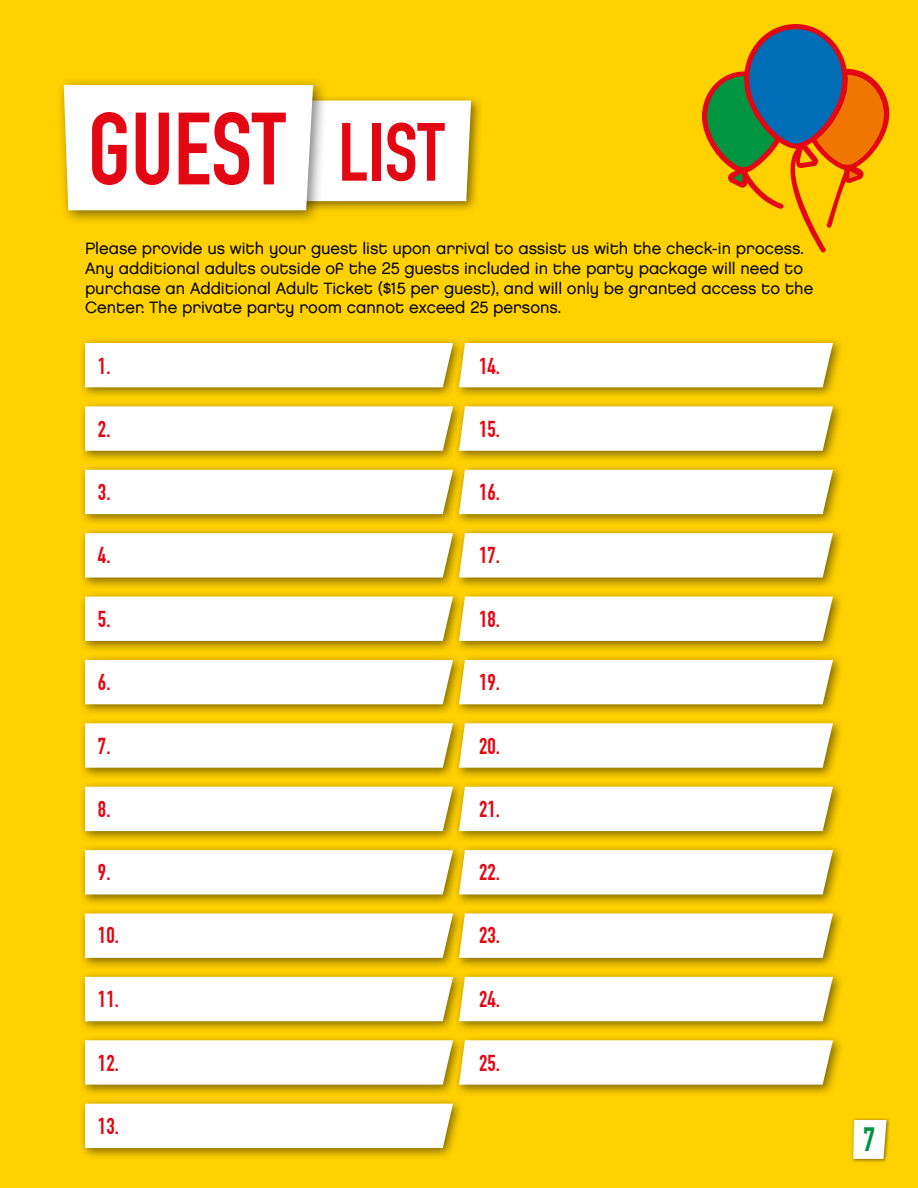
<style>
.page{position:relative;width:918px;height:1188px;background:#ffd100}
.page>*{position:absolute;margin:0;border:0;box-sizing:border-box;transform-origin:0 0}
.t1{font:700 100.8px "DIN Condensed";color:#e30613}
.t2{font:700 33px "DIN Condensed";color:#009641}
.t3{font:700 22.5px "DIN Condensed";color:#e30613}
.t4{font:16.5px/19.8px "Chalet London Nineteen Eighty";color:#000}
.s1{font-size:81px}
</style>
<div class="page">
<div style="left:292px;top:95px;width:191px;height:118px;background:#000;opacity:.5"></div>
<div style="left:79px;top:337px;width:386px;height:63px;background:#000;opacity:.5"></div>
<div style="left:85px;top:343px;width:368px;height:44px;background:#fff"></div>
<div style="left:454px;top:337px;width:391px;height:63px;background:#000;opacity:.5"></div>
<div style="left:459px;top:343px;width:374px;height:44px;background:#fff"></div>
<div style="left:79px;top:400px;width:386px;height:63px;background:#000;opacity:.5"></div>
<div style="left:85px;top:406px;width:368px;height:45px;background:#fff"></div>
<div style="left:454px;top:400px;width:391px;height:63px;background:#000;opacity:.5"></div>
<div style="left:459px;top:406px;width:374px;height:45px;background:#fff"></div>
<svg style="left:702px;top:24px;width:187px;height:228px"></svg>
<div style="left:79px;top:464px;width:386px;height:62px;background:#000;opacity:.5"></div>
<div style="left:85px;top:470px;width:368px;height:44px;background:#fff"></div>
<div style="left:454px;top:464px;width:391px;height:62px;background:#000;opacity:.5"></div>
<div style="left:459px;top:470px;width:374px;height:44px;background:#fff"></div>
<div style="left:79px;top:527px;width:386px;height:63px;background:#000;opacity:.5"></div>
<div style="left:85px;top:533px;width:368px;height:45px;background:#fff"></div>
<div style="left:454px;top:527px;width:391px;height:63px;background:#000;opacity:.5"></div>
<div style="left:459px;top:533px;width:374px;height:45px;background:#fff"></div>
<div style="left:79px;top:591px;width:386px;height:62px;background:#000;opacity:.5"></div>
<div style="left:85px;top:597px;width:368px;height:44px;background:#fff"></div>
<div style="left:454px;top:591px;width:391px;height:62px;background:#000;opacity:.5"></div>
<div style="left:459px;top:597px;width:374px;height:44px;background:#fff"></div>
<div style="left:79px;top:654px;width:386px;height:63px;background:#000;opacity:.5"></div>
<div style="left:85px;top:660px;width:368px;height:44px;background:#fff"></div>
<div style="left:454px;top:654px;width:391px;height:63px;background:#000;opacity:.5"></div>
<div style="left:459px;top:660px;width:374px;height:44px;background:#fff"></div>
<div style="left:79px;top:717px;width:386px;height:63px;background:#000;opacity:.5"></div>
<div style="left:85px;top:723px;width:368px;height:45px;background:#fff"></div>
<div style="left:454px;top:717px;width:391px;height:63px;background:#000;opacity:.5"></div>
<div style="left:459px;top:723px;width:374px;height:45px;background:#fff"></div>
<div style="left:79px;top:781px;width:386px;height:62px;background:#000;opacity:.5"></div>
<div style="left:85px;top:787px;width:368px;height:44px;background:#fff"></div>
<div style="left:454px;top:781px;width:391px;height:62px;background:#000;opacity:.5"></div>
<div style="left:459px;top:787px;width:374px;height:44px;background:#fff"></div>
<div style="left:79px;top:844px;width:386px;height:63px;background:#000;opacity:.5"></div>
<div style="left:85px;top:850px;width:368px;height:44px;background:#fff"></div>
<div style="left:454px;top:844px;width:391px;height:63px;background:#000;opacity:.5"></div>
<div style="left:459px;top:850px;width:374px;height:44px;background:#fff"></div>
<div style="left:79px;top:908px;width:386px;height:62px;background:#000;opacity:.5"></div>
<div style="left:85px;top:914px;width:368px;height:44px;background:#fff"></div>
<div style="left:454px;top:908px;width:391px;height:62px;background:#000;opacity:.5"></div>
<div style="left:459px;top:914px;width:374px;height:44px;background:#fff"></div>
<div style="left:79px;top:971px;width:386px;height:63px;background:#000;opacity:.5"></div>
<div style="left:85px;top:977px;width:368px;height:44px;background:#fff"></div>
<div style="left:454px;top:971px;width:391px;height:63px;background:#000;opacity:.5"></div>
<div style="left:459px;top:977px;width:374px;height:44px;background:#fff"></div>
<div style="left:79px;top:1034px;width:386px;height:63px;background:#000;opacity:.5"></div>
<div style="left:85px;top:1040px;width:368px;height:45px;background:#fff"></div>
<div style="left:454px;top:1034px;width:391px;height:63px;background:#000;opacity:.5"></div>
<div style="left:459px;top:1040px;width:374px;height:45px;background:#fff"></div>
<div style="left:79px;top:1098px;width:386px;height:62px;background:#000;opacity:.5"></div>
<div style="left:85px;top:1104px;width:368px;height:44px;background:#fff"></div>
<div style="left:56px;top:77px;width:272px;height:149px;background:#000;opacity:.5"></div>
<svg style="left:64px;top:85px;width:407px;height:125px;background:#fbf7e7"></svg>
<div style="left:851px;top:1118px;width:40px;height:46px;background:#000;opacity:.5"></div>
<svg style="left:853px;top:1120px;width:34px;height:39px"></svg>
<h1 class="t1" style="left:88px;top:90px;width:358px">GUEST <span class="s1">LIST</span></h1>
<p class="t4" style="left:85px;top:238px;width:730px">Please provide us with your guest list upon arrival to assist us with the check-in process.<br>Any additional adults outside of the 25 guests included in the party package will need to purchase an Additional Adult Ticket ($15 per guest), and will only be granted access to the Center. The private party room cannot exceed 25 persons.</p>
<h3 class="t3" style="left:98px;top:352px;width:14px">1.</h3>
<h3 class="t3" style="left:479px;top:352px;width:22px">14.</h3>
<h3 class="t3" style="left:98px;top:416px;width:14px">2.</h3>
<h3 class="t3" style="left:479px;top:416px;width:22px">15.</h3>
<h3 class="t3" style="left:98px;top:479px;width:14px">3.</h3>
<h3 class="t3" style="left:479px;top:479px;width:22px">16.</h3>
<h3 class="t3" style="left:98px;top:542px;width:14px">4.</h3>
<h3 class="t3" style="left:479px;top:542px;width:22px">17.</h3>
<h3 class="t3" style="left:98px;top:606px;width:14px">5.</h3>
<h3 class="t3" style="left:479px;top:606px;width:22px">18.</h3>
<h3 class="t3" style="left:98px;top:669px;width:14px">6.</h3>
<h3 class="t3" style="left:479px;top:669px;width:22px">19.</h3>
<h3 class="t3" style="left:98px;top:732px;width:14px">7.</h3>
<h3 class="t3" style="left:479px;top:732px;width:22px">20.</h3>
<h3 class="t3" style="left:98px;top:795px;width:14px">8.</h3>
<h3 class="t3" style="left:479px;top:795px;width:22px">21.</h3>
<h3 class="t3" style="left:98px;top:859px;width:14px">9.</h3>
<h3 class="t3" style="left:479px;top:859px;width:22px">22.</h3>
<h3 class="t3" style="left:98px;top:922px;width:22px">10.</h3>
<h3 class="t3" style="left:479px;top:922px;width:22px">23.</h3>
<h3 class="t3" style="left:98px;top:986px;width:22px">11.</h3>
<h3 class="t3" style="left:479px;top:986px;width:22px">24.</h3>
<h3 class="t3" style="left:98px;top:1050px;width:22px">12.</h3>
<h3 class="t3" style="left:479px;top:1050px;width:22px">25.</h3>
<h3 class="t3" style="left:98px;top:1113px;width:22px">13.</h3>
<h2 class="t2" style="left:863px;top:1120px;width:14px">7</h2>
</div>
